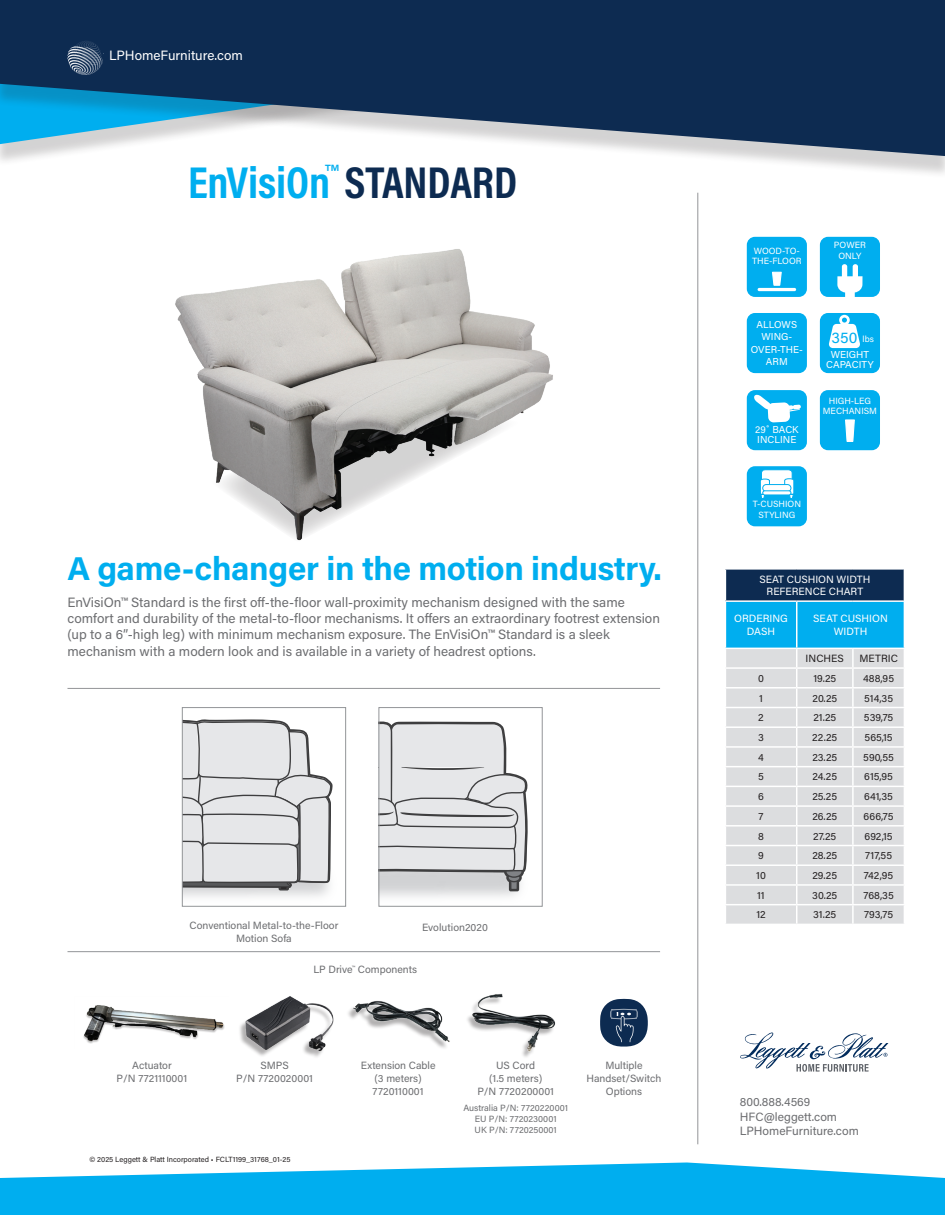
<style>
.page{position:relative;width:945px;height:1215px;background:#fff}
.page>*{position:absolute;margin:0;border:0;box-sizing:border-box;transform-origin:0 0}
.t1{font:700 45px "Acumin Pro Cond";letter-spacing:-.005em;color:#00aeef}
.t2{font:700 33px "Acumin Pro";letter-spacing:-.01em;color:#00aeef}
.t3{font:15.6px "Acumin Pro";color:#00aeef}
.t4{font:13.5px/16.2px "Acumin Pro";color:#6c6d70}
.t5{font:13.5px "Acumin Pro";color:#fff}
.t6{font:12px/14.4px "Acumin Pro";color:#6c6d70}
.t7{font:10.5px/12.6px "Acumin Pro";color:#6c6d70;text-align:center}
.t8{font:10.5px "Acumin Pro";color:#231f20}
.t9{font:10.5px/12.6px "Acumin Pro";color:#fff;text-align:center}
.t10{font:10.05px/12px "Acumin Pro";color:#fff;text-align:center}
.t11{font:9px/10.5px "Acumin Pro";color:#fff;text-align:center}
.t12{font:9px/10.8px "Acumin Pro";letter-spacing:.005em;color:#6c6d70;text-align:center}
.t13{font:7.5px "Acumin Pro";color:#231f20}
.s1{color:#0d2b51}
.s2{font-size:8.85px;color:#fff}
</style>
<div class="page">
<svg style="left:0;top:1162px;width:945px;height:53px;background:#27baf1"></svg>
<hr style="left:697px;top:193px;width:1px;height:951px;background:#939598">
<div style="left:747px;top:313px;width:60px;height:60px;background:#00aeef;border-radius:8px"></div>
<div style="left:820px;top:313px;width:60px;height:60px;background:#00aeef;border-radius:8px"></div>
<svg style="left:829px;top:315px;width:31px;height:33px"></svg>
<div style="left:747px;top:237px;width:60px;height:60px;background:#00aeef;border-radius:8px"></div>
<svg style="left:772px;top:271px;width:10px;height:15px"></svg>
<hr style="left:758px;top:288px;width:38px;height:3px;background:#fff;border-radius:2px">
<div style="left:820px;top:390px;width:60px;height:60px;background:#00aeef;border-radius:8px"></div>
<svg style="left:845px;top:419px;width:10px;height:23px"></svg>
<div style="left:747px;top:390px;width:60px;height:60px;background:#00aeef;border-radius:8px"></div>
<svg style="left:754px;top:394px;width:47px;height:29px"></svg>
<hr style="left:68px;top:688px;width:592px;height:1px;background:#939598">
<div style="left:820px;top:237px;width:60px;height:60px;background:#00aeef;border-radius:8px"></div>
<svg style="left:837px;top:264px;width:26px;height:33px"></svg>
<div style="left:725px;top:569px;width:179px;height:32px;background:#0d2b51"></div>
<hr style="left:725px;top:568px;width:72px;height:2px;background:#fff">
<hr style="left:725px;top:570px;width:1px;height:30px;background:#fff">
<hr style="left:797px;top:568px;width:56px;height:2px;background:#fff">
<hr style="left:853px;top:568px;width:52px;height:2px;background:#fff">
<hr style="left:725px;top:600px;width:72px;height:2px;background:#fff">
<hr style="left:797px;top:600px;width:56px;height:2px;background:#fff">
<hr style="left:853px;top:600px;width:52px;height:2px;background:#fff">
<svg style="left:725px;top:601px;width:180px;height:323px;background:#c0d9e4"></svg>
<svg style="left:184px;top:719px;width:149px;height:172px;background:#d5d6d8"></svg>
<div style="left:182px;top:707px;width:164px;height:200px;border:1px solid #939598"></div>
<svg style="left:381px;top:721px;width:147px;height:170px;background:#d4d5d7"></svg>
<div style="left:379px;top:707px;width:164px;height:200px;border:1px solid #939598"></div>
<div style="left:747px;top:466px;width:60px;height:60px;background:#00aeef;border-radius:8px"></div>
<svg style="left:760px;top:469px;width:34px;height:29px"></svg>
<div style="left:763px;top:491px;width:28px;height:4px;border:1px solid #00aeef;border-radius:2px"></div>
<div style="left:0;top:7px;width:945px;height:172px;background:#231f20;opacity:.2"></div>
<svg style="left:0;top:0;width:945px;height:156px;background:#335373"></svg>
<svg style="left:67px;top:41px;width:36px;height:34px"></svg>
<hr style="left:68px;top:951px;width:592px;height:1px;background:#939598">
<img style="left:83px;top:1005px;width:142px;height:39px">
<div style="left:238px;top:998px;width:95px;height:61px;background:#231f20;opacity:.35"></div>
<img style="left:240px;top:996px;width:94px;height:58px">
<div style="left:346px;top:1003px;width:103px;height:47px;background:#231f20;opacity:.35"></div>
<img style="left:351px;top:1001px;width:99px;height:47px">
<div style="left:465px;top:996px;width:90px;height:63px;background:#231f20;opacity:.35"></div>
<img style="left:470px;top:993px;width:86px;height:61px">
<svg style="left:600px;top:999px;width:48px;height:48px"></svg>
<svg style="left:740px;top:1032px;width:148px;height:40px"></svg>
<img style="left:175px;top:249px;width:378px;height:292px">
<p class="t5" style="left:109px;top:46px;width:135px">LPHomeFurniture.com</p>
<h1 class="t1" style="left:188px;top:152px;width:331px">EnVisiOn<sup>™</sup> <span class="s1">STANDARD</span></h1>
<h2 class="t2" style="left:68px;top:546px;width:596px">A game-changer in the motion industry.</h2>
<p class="t4" style="left:68px;top:594px;width:594px">EnVisiOn™ Standard is the first off-the-floor wall-proximity mechanism designed with the same comfort and durability of the metal-to-floor mechanisms. It offers an extraordinary footrest extension (up to a 6”-high leg) with minimum mechanism exposure. The EnVisiOn™ Standard is a sleek mechanism with a modern look and is available in a variety of headrest options.</p>
<p class="t7" style="left:190px;top:919px;width:150px">Conventional Metal-to-the-Floor<br>Motion Sofa</p>
<p class="t7" style="left:422px;top:921px;width:67px">Evolution2020</p>
<p class="t7" style="left:313px;top:963px;width:105px">LP Drive<sup>™</sup> Components</p>
<p class="t7" style="left:117px;top:1059px;width:72px">Actuator<br>P/N 7721110001</p>
<p class="t7" style="left:236px;top:1059px;width:78px">SMPS<br>P/N 7720020001</p>
<p class="t7" style="left:361px;top:1059px;width:76px">Extension Cable (3 meters)<br>7720110001</p>
<p class="t7" style="left:477px;top:1059px;width:78px">US Cord<br>(1.5 meters)<br>P/N 7720200001</p>
<p class="t12" style="left:463px;top:1102px;width:106px">Australia P/N: 7720220001<br>EU P/N: 7720230001<br>UK P/N: 7720250001</p>
<p class="t13" style="left:89px;top:1155px;width:203px">© 2025 Leggett &amp; Platt Incorporated • FCLT1199_31768_01-25</p>
<p class="t7" style="left:587px;top:1059px;width:76px">Multiple<br>Handset/Switch<br>Options</p>
<p class="t11" style="left:752px;top:245px;width:51px;text-align:left">WOOD-TO-<br>THE-FLOOR</p>
<p class="t11" style="left:834px;top:239px;width:34px">POWER<br>ONLY</p>
<p class="t10" style="left:751px;top:319px;width:54px">ALLOWS<br>WING-<br>OVER-THE-<br>ARM</p>
<p class="t10" style="left:755px;top:424px;width:45px;line-height:10.1px;text-align:left">29˚ BACK<br>INCLINE</p>
<p class="t3" style="left:832px;top:327px;width:44px">350 <span class="s2">lbs</span></p>
<p class="t10" style="left:826px;top:349px;width:49px;line-height:10.1px">WEIGHT<br>CAPACITY</p>
<p class="t11" style="left:823px;top:395px;width:56px">HIGH-LEG<br>MECHANISM</p>
<p class="t11" style="left:753px;top:499px;width:50px">T-CUSHION<br>STYLING</p>
<p class="t9" style="left:759px;top:572px;width:112px">SEAT CUSHION WIDTH<br>REFERENCE CHART</p>
<p class="t9" style="left:734px;top:612px;width:55px">ORDERING<br>DASH</p>
<p class="t9" style="left:813px;top:612px;width:76px">SEAT CUSHION<br>WIDTH</p>
<p class="t8" style="left:806px;top:651px;width:40px">INCHES</p>
<p class="t8" style="left:859px;top:651px;width:40px">METRIC</p>
<p class="t8" style="left:758px;top:671px;width:7px">0</p>
<p class="t8" style="left:813px;top:671px;width:24px">19.25</p>
<p class="t8" style="left:863px;top:671px;width:32px">488,95</p>
<p class="t8" style="left:759px;top:691px;width:5px">1</p>
<p class="t8" style="left:812px;top:691px;width:26px">20.25</p>
<p class="t8" style="left:864px;top:691px;width:30px">514,35</p>
<p class="t8" style="left:758px;top:710px;width:7px">2</p>
<p class="t8" style="left:813px;top:710px;width:24px">21.25</p>
<p class="t8" style="left:864px;top:710px;width:31px">539,75</p>
<p class="t8" style="left:758px;top:730px;width:7px">3</p>
<p class="t8" style="left:812px;top:730px;width:27px">22.25</p>
<p class="t8" style="left:865px;top:730px;width:30px">565,15</p>
<p class="t8" style="left:758px;top:750px;width:7px">4</p>
<p class="t8" style="left:812px;top:750px;width:26px">23.25</p>
<p class="t8" style="left:863px;top:750px;width:32px">590,55</p>
<p class="t8" style="left:758px;top:769px;width:7px">5</p>
<p class="t8" style="left:812px;top:769px;width:26px">24.25</p>
<p class="t8" style="left:864px;top:769px;width:30px">615,95</p>
<p class="t8" style="left:758px;top:789px;width:7px">6</p>
<p class="t8" style="left:812px;top:789px;width:26px">25.25</p>
<p class="t8" style="left:864px;top:789px;width:30px">641,35</p>
<p class="t8" style="left:759px;top:809px;width:6px">7</p>
<p class="t8" style="left:812px;top:809px;width:26px">26.25</p>
<p class="t8" style="left:864px;top:809px;width:31px">666,75</p>
<p class="t8" style="left:758px;top:829px;width:7px">8</p>
<p class="t8" style="left:813px;top:829px;width:25px">27.25</p>
<p class="t8" style="left:865px;top:829px;width:30px">692,15</p>
<p class="t8" style="left:758px;top:848px;width:7px">9</p>
<p class="t8" style="left:812px;top:848px;width:26px">28.25</p>
<p class="t8" style="left:865px;top:848px;width:28px">717,55</p>
<p class="t8" style="left:756px;top:868px;width:11px">10</p>
<p class="t8" style="left:812px;top:868px;width:26px">29.25</p>
<p class="t8" style="left:864px;top:868px;width:31px">742,95</p>
<p class="t8" style="left:757px;top:888px;width:9px">11</p>
<p class="t8" style="left:812px;top:888px;width:26px">30.25</p>
<p class="t8" style="left:863px;top:888px;width:32px">768,35</p>
<p class="t8" style="left:756px;top:907px;width:11px">12</p>
<p class="t8" style="left:813px;top:907px;width:24px">31.25</p>
<p class="t8" style="left:864px;top:907px;width:31px">793,75</p>
<p class="t6" style="left:740px;top:1095px;width:121px">800.888.4569<br>HFC@leggett.com<br>LPHomeFurniture.com</p>
</div>
